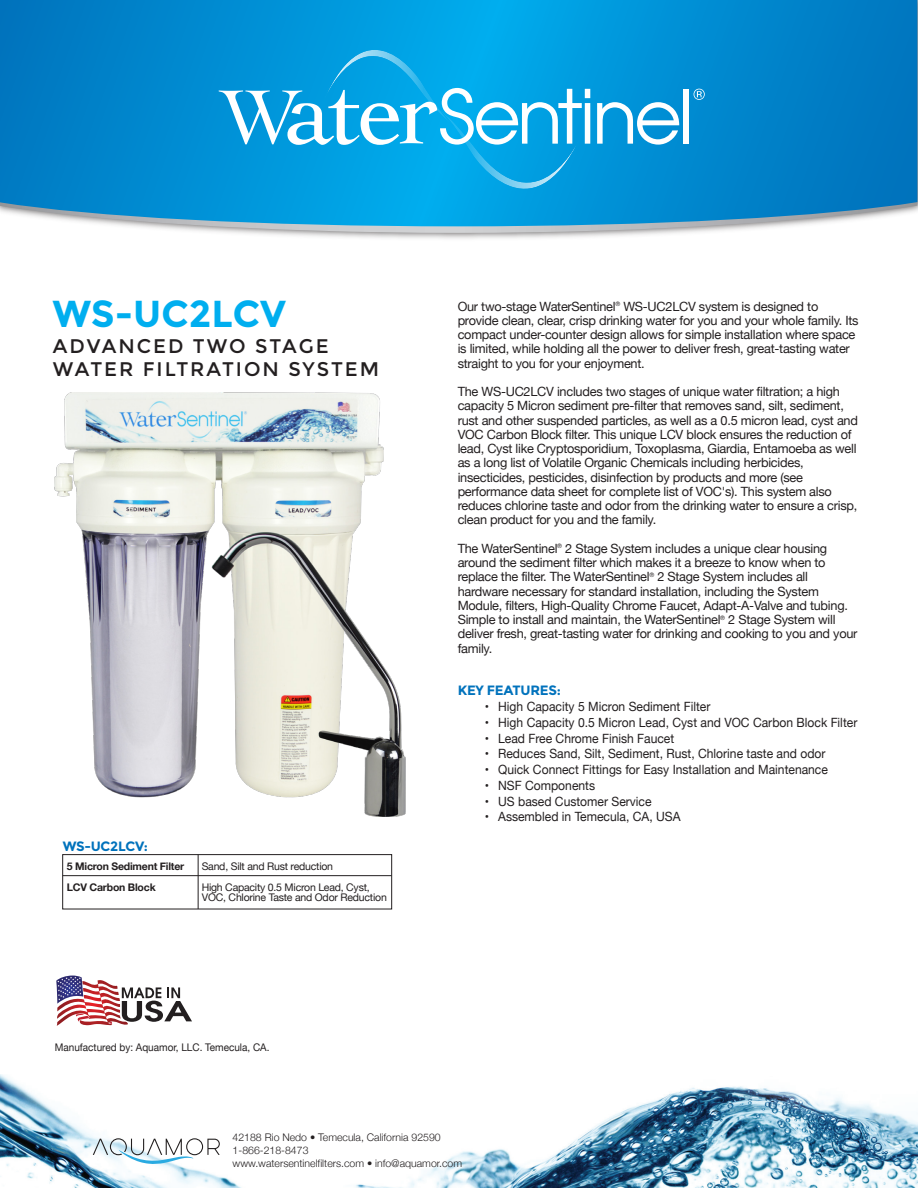
<style>
.page{position:relative;width:918px;height:1188px;background:#fff}
.page>*{position:absolute;margin:0;border:0;box-sizing:border-box;transform-origin:0 0}
.t1{font:700 37.5px "Montserrat";color:#00aeef}
.t2{font:19.65px/23.5px "Montserrat";letter-spacing:.1em;color:#231f20}
.t3{font:700 13.5px "Montserrat";letter-spacing:-.02em;color:#0072bc}
.t4{font:12.75px/14.2px "Helvetica Neue";letter-spacing:-.02em;color:#231f20}
.t5{font:12.75px "Helvetica Neue";color:#231f20;scale:.95 1}
.t6{font:300 10.5px/12.6px "Helvetica Neue";color:#231f20}
.t7{font:10.5px/10.5px "Helvetica Neue";letter-spacing:-.02em;color:#231f20}
.t8{font:10.5px "Helvetica Neue";color:#231f20;scale:.95 1}
.t9{font:700 10.5px "Helvetica Neue";letter-spacing:-.02em;color:#231f20}
</style>
<div class="page">
<svg style="left:114px;top:226px;width:687px;height:7px"></svg>
<svg style="left:0;top:0;width:917px;height:226px;background:#088ccf"></svg>
<svg style="left:219px;top:50px;width:371px;height:139px;background:#22ace6"></svg>
<svg style="left:597px;top:102px;width:82px;height:43px"></svg>
<div style="left:683px;top:89px;width:6px;height:55px;background:#fff"></div>
<svg style="left:694px;top:89px;width:11px;height:11px"></svg>
<div style="left:62px;top:854px;width:330px;height:55px;border:1px solid #231f20"></div>
<hr style="left:63px;top:875px;width:329px;height:1px;background:#231f20">
<hr style="left:198px;top:855px;width:1px;height:54px;background:#231f20">
<img style="left:54px;top:393px;width:351px;height:423px">
<img style="left:1px;top:1075px;width:917px;height:113px">
<svg style="left:93px;top:1138px;width:127px;height:26px"></svg>
<svg style="left:56px;top:975px;width:136px;height:51px"></svg>
<h1 class="t1" style="left:53px;top:292px;width:235px">WS-UC2LCV</h1>
<h2 class="t2" style="left:53px;top:334px;width:328px">ADVANCED TWO STAGE<br>WATER FILTRATION SYSTEM</h2>
<p class="t3" style="left:63px;top:838px;width:87px">WS-UC2LCV:</p>
<p class="t9" style="left:67px;top:858px;width:119px">5 Micron Sediment Filter</p>
<p class="t7" style="left:202px;top:861px;width:133px">Sand, Silt and Rust reduction</p>
<p class="t9" style="left:67px;top:879px;width:90px">LCV Carbon Block</p>
<p class="t7" style="left:202px;top:882px;width:187px">High Capacity 0.5 Micron Lead, Cyst,<br>VOC, Chlorine Taste and Odor Reduction</p>
<p class="t8" style="left:55px;top:1039px;width:228px">Manufactured by: Aquamor, LLC. Temecula, CA.</p>
<p class="t4" style="left:458px;top:300px;width:402px">Our two-stage WaterSentinel<sup>®</sup> WS-UC2LCV system is designed to provide clean, clear, crisp drinking water for you and your whole family. Its compact under-counter design allows for simple installation where space is limited, while holding all the power to deliver fresh, great-tasting water straight to you for your enjoyment.</p>
<p class="t4" style="left:458px;top:385px;width:402px">The WS-UC2LCV includes two stages of unique water filtration; a high capacity 5 Micron sediment pre-filter that removes sand, silt, sediment, rust and other suspended particles, as well as a 0.5 micron lead, cyst and VOC Carbon Block filter. This unique LCV block ensures the reduction of lead, Cyst like Cryptosporidium, Toxoplasma, Giardia, Entamoeba as well as a long list of Volatile Organic Chemicals including herbicides, insecticides, pesticides, disinfection by products and more (see performance data sheet for complete list of VOC's). This system also reduces chlorine taste and odor from the drinking water to ensure a crisp, clean product for you and the family.</p>
<p class="t4" style="left:458px;top:542px;width:401px">The WaterSentinel<sup>®</sup> 2 Stage System includes a unique clear housing around the sediment filter which makes it a breeze to know when to replace the filter. The WaterSentinel<sup>®</sup> 2 Stage System includes all hardware necessary for standard installation, including the System Module, filters, High-Quality Chrome Faucet, Adapt-A-Valve and tubing.<br>Simple to install and maintain, the WaterSentinel<sup>®</sup> 2 Stage System will deliver fresh, great-tasting water for drinking and cooking to you and your family.</p>
<p class="t3" style="left:458px;top:683px;width:105px">KEY FEATURES:</p>
<p class="t5" style="left:485px;top:697px;width:239px">• High Capacity 5 Micron Sediment Filter</p>
<p class="t5" style="left:485px;top:713px;width:394px">• High Capacity 0.5 Micron Lead, Cyst and VOC Carbon Block Filter</p>
<p class="t5" style="left:485px;top:729px;width:201px">• Lead Free Chrome Finish Faucet</p>
<p class="t5" style="left:485px;top:745px;width:360px">• Reduces Sand, Silt, Sediment, Rust, Chlorine taste and odor</p>
<p class="t5" style="left:485px;top:760px;width:363px">• Quick Connect Fittings for Easy Installation and Maintenance</p>
<p class="t5" style="left:485px;top:776px;width:118px">• NSF Components</p>
<p class="t5" style="left:485px;top:792px;width:177px">• US based Customer Service</p>
<p class="t5" style="left:485px;top:808px;width:208px">• Assembled in Temecula, CA, USA</p>
<p class="t6" style="left:233px;top:1131px;width:231px">42188 Rio Nedo • Temecula, California 92590<br>1-866-218-8473<br>www.watersentinelfilters.com • info@aquamor.com</p>
</div>
